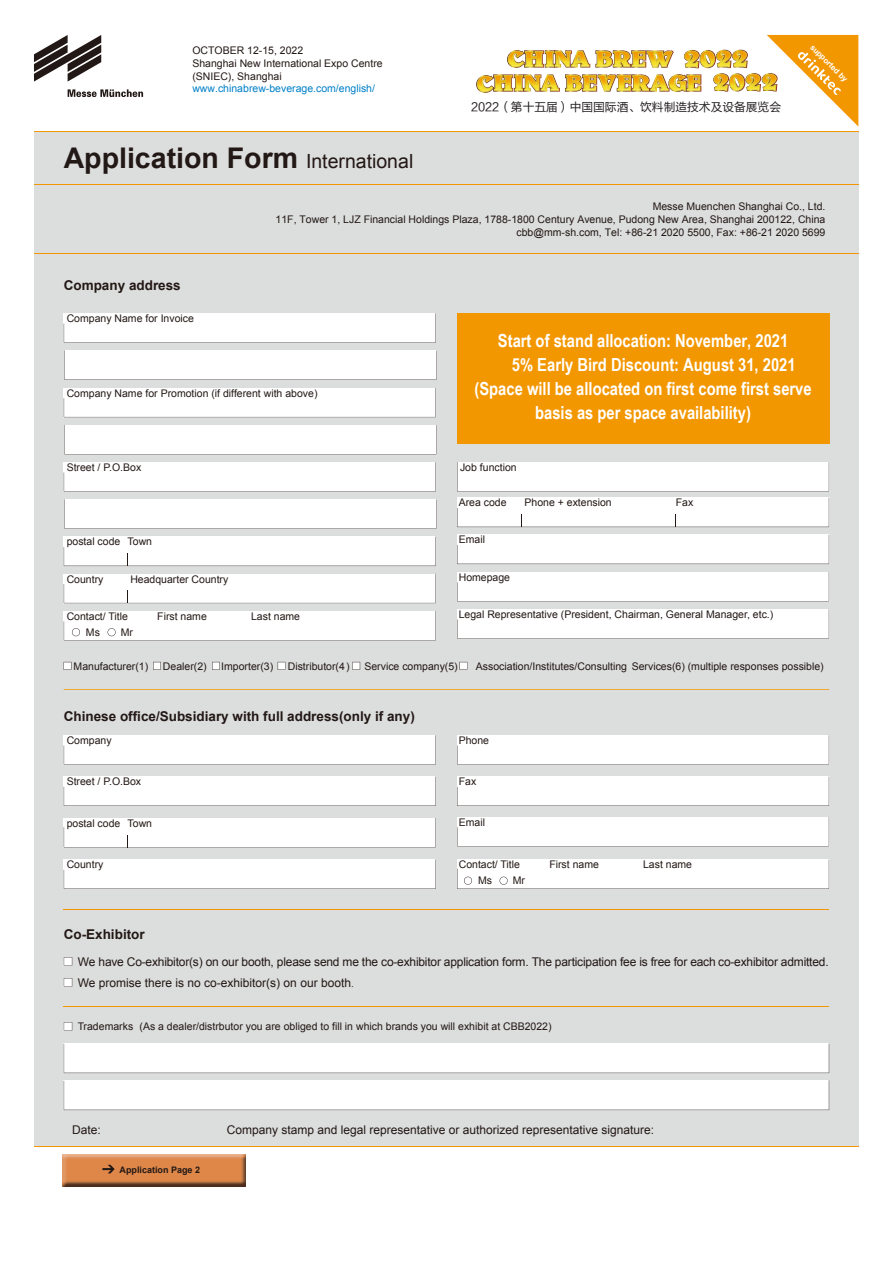
<style>
.page{position:relative;width:893px;height:1263px;background:#fff}
.page>*{position:absolute;margin:0;border:0;box-sizing:border-box;transform-origin:0 0}
.t1{font:700 28.5px "Arial";color:#221815}
.t2{font:700 18px "Arial Narrow";color:#fff}
.t3{font:700 13.5px "Arial";color:#221815}
.t4{font:12px/21px "Arial";letter-spacing:-.015em;color:#221815}
.t5{font:11.7px "FZLTHJW GB1 0";color:#221e1f}
.t6{font:10.5px/12.6px "Arial";color:#221815;text-align:right}
.t7{font:10.5px "Arial";color:#0080c8}
.t8{font:700 9px "Arial";color:#221815}
.t9{font:700 7.8px "Arial";color:#fff}
.s1{font-weight:400;font-size:19.5px}
.s2{font-family:"Adobe Song Std";font-weight:300}
</style>
<div class="page">
<div style="left:34px;top:131px;width:825px;height:1016px;background:#dcdddd"></div>
<hr style="left:34px;top:1146px;width:825px;height:1px;background:#f39700">
<hr style="left:34px;top:131px;width:825px;height:1px;background:#f39700">
<hr style="left:34px;top:184px;width:825px;height:1px;background:#f39700">
<hr style="left:34px;top:253px;width:825px;height:1px;background:#f39700">
<div style="left:64px;top:350px;width:372px;height:30px;background:#fff"></div>
<div style="left:64px;top:499px;width:372px;height:30px;background:#fff"></div>
<hr style="left:64px;top:689px;width:765px;height:1px;background:#f39700">
<div style="left:64px;top:776px;width:372px;height:30px;background:#fff"></div>
<div style="left:64px;top:735px;width:372px;height:30px;background:#fff"></div>
<div style="left:64px;top:818px;width:372px;height:29px;background:#fff"></div>
<div style="left:64px;top:859px;width:372px;height:30px;background:#fff"></div>
<div style="left:457px;top:817px;width:372px;height:29px;background:#fff"></div>
<div style="left:457px;top:735px;width:372px;height:30px;background:#aba8a6"></div>
<div style="left:457px;top:735px;width:372px;height:29px;background:#fff"></div>
<div style="left:457px;top:776px;width:372px;height:30px;background:#fff"></div>
<hr style="left:64px;top:909px;width:765px;height:1px;background:#f39700">
<hr style="left:64px;top:1006px;width:765px;height:1px;background:#f39700">
<div style="left:64px;top:1043px;width:765px;height:30px;background:#fff"></div>
<svg style="left:64px;top:1044px;width:765px;height:29px"></svg>
<div style="left:64px;top:1080px;width:765px;height:30px;background:#fff"></div>
<svg style="left:64px;top:1022px;width:8px;height:8px"></svg>
<div style="left:457px;top:313px;width:372px;height:131px;background:#f39700"></div>
<svg style="left:64px;top:957px;width:8px;height:8px"></svg>
<svg style="left:64px;top:978px;width:8px;height:8px"></svg>
<div style="left:64px;top:425px;width:372px;height:30px;background:#aba8a6"></div>
<div style="left:65px;top:425px;width:371px;height:29px;background:#fff"></div>
<div style="left:64px;top:313px;width:372px;height:30px;background:#fff"></div>
<div style="left:64px;top:388px;width:372px;height:29px;background:#fff"></div>
<div style="left:64px;top:462px;width:372px;height:30px;background:#fff"></div>
<div style="left:457px;top:534px;width:372px;height:30px;background:#fff"></div>
<svg style="left:457px;top:535px;width:372px;height:29px"></svg>
<div style="left:457px;top:572px;width:372px;height:29px;background:#fff"></div>
<div style="left:457px;top:609px;width:372px;height:30px;background:#fff"></div>
<div style="left:457px;top:497px;width:372px;height:30px;background:#fff"></div>
<svg style="left:457px;top:498px;width:372px;height:29px"></svg>
<div style="left:457px;top:462px;width:372px;height:30px;background:#fff"></div>
<div style="left:64px;top:536px;width:372px;height:30px;background:#fff"></div>
<svg style="left:64px;top:537px;width:372px;height:29px"></svg>
<div style="left:64px;top:574px;width:372px;height:29px;background:#fff"></div>
<div style="left:64px;top:611px;width:372px;height:30px;background:#aba8a6"></div>
<div style="left:64px;top:611px;width:371px;height:29px;background:#fff"></div>
<div style="left:457px;top:859px;width:372px;height:30px;background:#fff"></div>
<svg style="left:64px;top:662px;width:7px;height:8px"></svg>
<svg style="left:153px;top:662px;width:8px;height:8px"></svg>
<svg style="left:212px;top:662px;width:8px;height:8px"></svg>
<svg style="left:278px;top:662px;width:8px;height:8px"></svg>
<svg style="left:352px;top:662px;width:8px;height:8px"></svg>
<svg style="left:460px;top:662px;width:7px;height:8px"></svg>
<img style="left:63px;top:1154px;width:183px;height:32px">
<svg style="left:102px;top:1165px;width:13px;height:8px"></svg>
<svg style="left:68px;top:89px;width:75px;height:8px"></svg>
<svg style="left:34px;top:35px;width:67px;height:47px"></svg>
<svg style="left:476px;top:35px;width:382px;height:91px"></svg>
<p class="t6" style="left:192px;top:45px;width:192px;text-align:left">OCTOBER 12-15, 2022<br>Shanghai New International Expo Centre (SNIEC), Shanghai</p>
<p class="t7" style="left:192px;top:82px;width:184px">www.chinabrew-beverage.com/english/</p>
<h1 class="t1" style="left:64px;top:139px;width:351px">Application Form <span class="s1">International</span></h1>
<p class="t5" style="left:471px;top:100px;width:311px">2022（第十五届）中国国际酒、饮料制造技术及设备展览会</p>
<p class="t9" style="left:815px;top:42px;width:51px;rotate:45deg">supported by</p>
<p class="t3" style="left:64px;top:277px;width:119px">Company address</p>
<p class="t6" style="left:67px;top:312px;width:129px">Company Name for Invoice</p>
<p class="t6" style="left:276px;top:200px;width:551px">Messe Muenchen Shanghai Co., Ltd.<br>11F, Tower 1, LJZ Financial Holdings Plaza, 1788-1800 Century Avenue, Pudong New Area, Shanghai 200122, China cbb@mm-sh.com, Tel: +86-21 2020 5500, Fax: +86-21 2020 5699</p>
<p class="t6" style="left:67px;top:387px;width:252px">Company Name for Promotion (if different with above)</p>
<p class="t6" style="left:67px;top:461px;width:76px">Street / P.O.Box</p>
<p class="t6" style="left:67px;top:535px;width:87px">postal code Town</p>
<p class="t6" style="left:67px;top:573px;width:38px">Country</p>
<p class="t6" style="left:130px;top:573px;width:100px">Headquarter Country</p>
<p class="t6" style="left:67px;top:610px;width:63px">Contact/ Title</p>
<p class="t6" style="left:157px;top:610px;width:51px">First name</p>
<p class="t6" style="left:251px;top:610px;width:51px">Last name</p>
<p class="t6" style="left:86px;top:626px;width:15px">Ms</p>
<p class="t6" style="left:121px;top:626px;width:14px">Mr</p>
<h2 class="t2" style="left:498px;top:327px;width:292px">Start of stand allocation: November, 2021</h2>
<h2 class="t2" style="left:512px;top:351px;width:285px">5% Early Bird Discount: August 31, 2021</h2>
<h2 class="t2" style="left:474px;top:375px;width:339px">(Space will be allocated on first come first serve</h2>
<h2 class="t2" style="left:535px;top:399px;width:217px">basis as per space availability)</h2>
<h2 class="t2" style="left:529px;top:350px;width:230px">early bird iscount: July 8, 2017</h2>
<p class="t6" style="left:460px;top:461px;width:58px">Job function</p>
<p class="t6" style="left:459px;top:497px;width:49px">Area code</p>
<p class="t6" style="left:524px;top:497px;width:89px">Phone + extension</p>
<p class="t6" style="left:676px;top:497px;width:19px">Fax</p>
<p class="t6" style="left:459px;top:534px;width:28px">Email</p>
<p class="t6" style="left:459px;top:571px;width:53px">Homepage</p>
<p class="t6" style="left:459px;top:608px;width:316px">Legal Representative (President, Chairman, General Manager, etc.)</p>
<p class="t6" style="left:74px;top:660px;width:76px">Manufacturer(1)</p>
<p class="t6" style="left:163px;top:660px;width:45px">Dealer(2)</p>
<p class="t6" style="left:221px;top:660px;width:53px">Importer(3)</p>
<p class="t6" style="left:288px;top:660px;width:64px">Distributor(4)</p>
<p class="t6" style="left:364px;top:660px;width:95px">Service company(5)</p>
<p class="t6" style="left:476px;top:660px;width:349px">Association/Institutes/Consulting Services(6) (multiple responses possible)</p>
<p class="t3" style="left:64px;top:707px;width:353px">Chinese office/Subsidiary with full address(only if any)</p>
<p class="t6" style="left:67px;top:734px;width:46px">Company</p>
<p class="t6" style="left:67px;top:775px;width:76px">Street / P.O.Box</p>
<p class="t6" style="left:67px;top:817px;width:87px">postal code Town</p>
<p class="t6" style="left:67px;top:858px;width:38px">Country</p>
<p class="t3" style="left:64px;top:925px;width:83px">Co-Exhibitor</p>
<p class="t6" style="left:459px;top:734px;width:32px">Phone</p>
<p class="t6" style="left:459px;top:775px;width:19px">Fax</p>
<p class="t6" style="left:459px;top:816px;width:28px">Email</p>
<p class="t6" style="left:459px;top:858px;width:63px">Contact/ Title</p>
<p class="t6" style="left:549px;top:858px;width:51px">First name</p>
<p class="t6" style="left:643px;top:858px;width:51px">Last name</p>
<p class="t6" style="left:478px;top:874px;width:15px">Ms</p>
<p class="t6" style="left:513px;top:874px;width:14px">Mr</p>
<p class="t4" style="left:78px;top:951px;width:752px">We have Co-exhibitor(s) on our booth, please send me the co-exhibitor application form. The participation fee is free for each co-exhibitor admitted.<br>We promise there is no co-exhibitor(s) on our booth<span class="s2">.</span></p>
<p class="t6" style="left:78px;top:1020px;width:475px">Trademarks (As a dealer/distrbutor you are obliged to fill in which brands you will exhibit at CBB2022)</p>
<p class="t4" style="left:72px;top:1119px;width:30px">Date:</p>
<p class="t4" style="left:227px;top:1119px;width:429px">Company stamp and legal representative or authorized representative signature:</p>
<p class="t8" style="left:120px;top:1163px;width:82px">Application Page 2</p>
</div>
